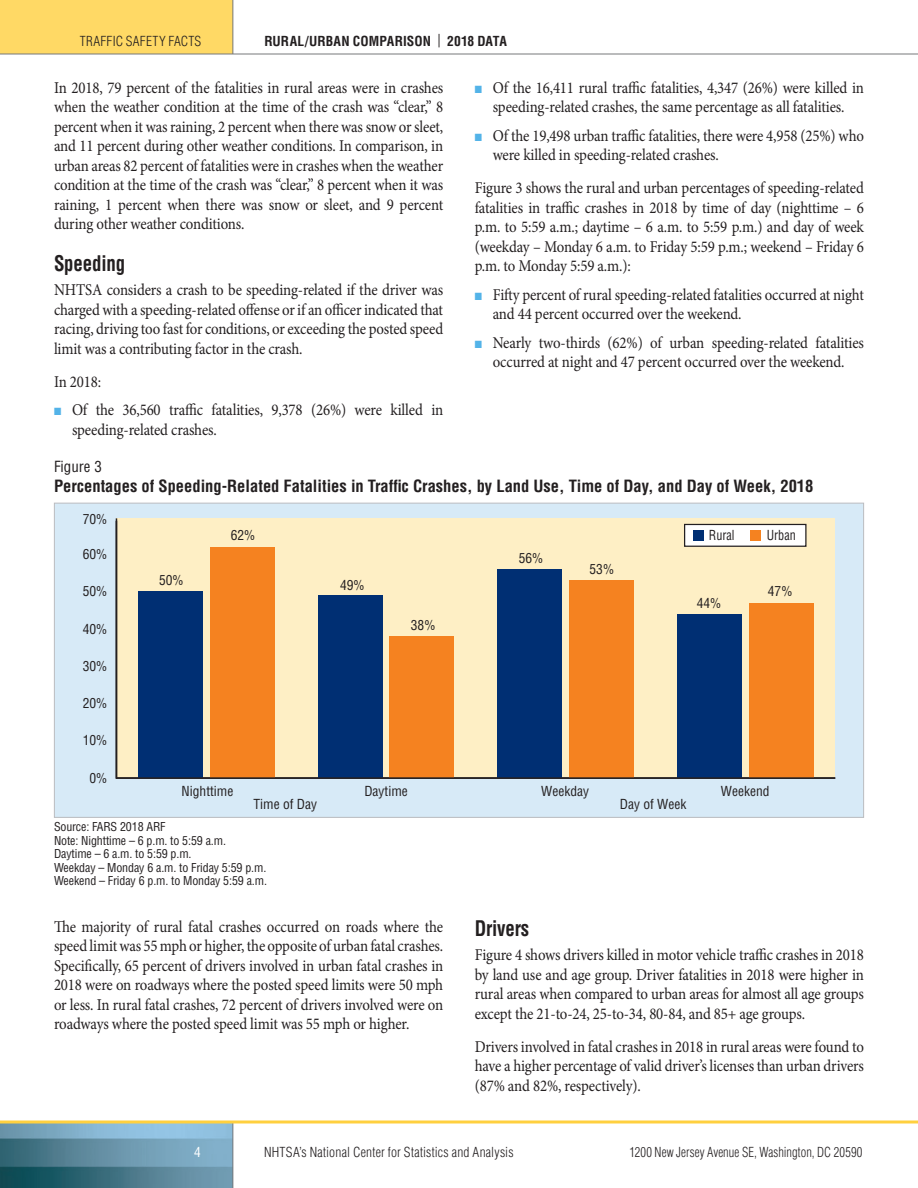
<style>
.page{position:relative;width:918px;height:1188px;background:#fff}
.page>*{position:absolute;margin:0;border:0;box-sizing:border-box;transform-origin:0 0}
.HeadA{font:700 condensed 21px "Helvetica LT Std";letter-spacing:-.01em;color:#231f20;scale:.9 1}
.Body{font:16.5px/19.5px "Minion Pro";letter-spacing:-.01em;color:#231f20;text-align:justify;scale:.9 1}
.Table___Figure_Title{font:700 condensed 16.5px "Helvetica LT Std";color:#231f20}
.Table___Figure_Numbe{font:condensed 15px "Helvetica LT Std";color:#231f20}
.t1{font:condensed 13.5px "Helvetica LT Std";color:#231f20}
.t2{font:300 condensed 13.5px "Helvetica LT Std";letter-spacing:.01em;color:#231f20}
.t3{font:300 condensed 13.5px "Helvetica LT Std";letter-spacing:.01em;color:#231f20;scale:.93 1}
.t4{font:700 condensed 13.5px "Helvetica LT Std";letter-spacing:.005em;color:#231f20}
.t5{font:condensed 13.5px "Helvetica LT Std";color:#231f20;scale:.9 1}
.t6{font:condensed 13.5px "Helvetica LT Std";color:#fff}
.Table__Figure_Foote{font:condensed 12px/13.5px "Helvetica LT Std";letter-spacing:-.01em;color:#231f20}
.Body-2{font:condensed 12px "Helvetica LT Std";letter-spacing:-.01em;color:#231f20}
.s1{font-weight:400}
.s2{color:#53b3e8}
</style>
<div class="page">
<div style="left:0;top:0;width:233px;height:54px;background:#ffd965"></div>
<img style="left:0;top:1124px;width:232px;height:64px">
<hr style="left:232px;top:1122px;width:1px;height:66px;background:#76787b">
<hr style="left:232px;top:0;width:1px;height:54px;background:#76787b">
<svg style="left:0;top:1120px;width:918px;height:4px;background:#fbd96d"></svg>
<hr style="left:0;top:54px;width:918px;height:1px;background:#76787b">
<div style="left:54px;top:503px;width:810px;height:314px;background:#d7eaf7"></div>
<div style="left:116px;top:518px;width:719px;height:260px;background:#feefc5"></div>
<hr style="left:116px;top:518px;width:1px;height:261px;background:#231f20">
<div style="left:138px;top:592px;width:65px;height:186px;background:#002f73"></div>
<div style="left:318px;top:596px;width:64px;height:182px;background:#002f73"></div>
<div style="left:497px;top:570px;width:65px;height:208px;background:#002f73"></div>
<div style="left:677px;top:614px;width:65px;height:164px;background:#002f73"></div>
<div style="left:210px;top:547px;width:65px;height:231px;background:#f58220"></div>
<div style="left:390px;top:637px;width:64px;height:141px;background:#f58220"></div>
<div style="left:569px;top:581px;width:65px;height:197px;background:#f58220"></div>
<div style="left:749px;top:603px;width:65px;height:175px;background:#f58220"></div>
<hr style="left:116px;top:777px;width:719px;height:2px;background:#231f20">
<div style="left:684px;top:524px;width:123px;height:23px;background:#fff;border:1px solid #231f20"></div>
<div style="left:750px;top:530px;width:10px;height:10px;background:#f58220"></div>
<div style="left:693px;top:530px;width:11px;height:10px;background:#002f73"></div>
<p class="t2" style="left:80px;top:32px;width:123px">TRAFFIC SAFETY FACTS</p>
<p class="t4" style="left:264px;top:32px;width:244px">RURAL/URBAN COMPARISON <span class="s1">|</span> 2018 DATA</p>
<p class="Body" style="left:54px;top:78px;width:434px">In 2018, 79 percent of the fatalities in rural areas were in crashes when the weather condition at the time of the crash was “clear,” 8 percent when it was raining, 2 percent when there was snow or sleet, and 11 percent during other weather conditions. In comparison, in urban areas 82 percent of fatalities were in crashes when the weather condition at the time of the crash was “clear,” 8 percent when it was raining, 1 percent when there was snow or sleet, and 9 percent during other weather conditions.</p>
<h2 class="HeadA" style="left:54px;top:251px;width:81px">Speeding</h2>
<p class="Body" style="left:54px;top:281px;width:434px">NHTSA considers a crash to be speeding-related if the driver was charged with a speeding-related offense or if an officer indicated that racing, driving too fast for conditions, or exceeding the posted speed limit was a contributing factor in the crash.</p>
<p class="Body" style="left:54px;top:372px;width:54px">In 2018:</p>
<p class="Body" style="left:72px;top:401px;width:414px;text-indent:-18px"><span class="s2">■</span> Of the 36,560 traffic fatalities, 9,378 (26%) were killed in speeding-related crashes.</p>
<p class="Body" style="left:475px;top:78px;width:434px;text-align:center"><span class="s2">■</span> Of the 16,411 rural traffic fatalities, 4,347 (26%) were killed in speeding-related crashes, the same percentage as all fatalities.</p>
<p class="Body" style="left:493px;top:126px;width:414px;text-indent:-18px"><span class="s2">■</span> Of the 19,498 urban traffic fatalities, there were 4,958 (25%) who were killed in speeding-related crashes.</p>
<p class="Body" style="left:475px;top:179px;width:434px">Figure 3 shows the rural and urban percentages of speeding-related fatalities in traffic crashes in 2018 by time of day (nighttime – 6 p.m. to 5:59 a.m.; daytime – 6 a.m. to 5:59 p.m.) and day of week (weekday – Monday 6 a.m. to Friday 5:59 p.m.; weekend – Friday 6 p.m. to Monday 5:59 a.m.):</p>
<p class="Body" style="left:493px;top:285px;width:414px;text-indent:-18px"><span class="s2">■</span> Fifty percent of rural speeding-related fatalities occurred at night and 44 percent occurred over the weekend.</p>
<p class="Body" style="left:475px;top:333px;width:434px;text-align:center"><span class="s2">■</span> Nearly two-thirds (62%) of urban speeding-related fatalities occurred at night and 47 percent occurred over the weekend.</p>
<p class="Table___Figure_Numbe" style="left:54px;top:458px;width:49px">Figure 3</p>
<p class="Table___Figure_Title" style="left:54px;top:476px;width:761px">Percentages of Speeding-Related Fatalities in Traffic Crashes, by Land Use, Time of Day, and Day of Week, 2018</p>
<p class="t1" style="left:83px;top:510px;width:26px">70%</p>
<p class="t1" style="left:83px;top:546px;width:26px">60%</p>
<p class="t1" style="left:83px;top:583px;width:26px">50%</p>
<p class="t1" style="left:83px;top:620px;width:26px">40%</p>
<p class="t1" style="left:83px;top:658px;width:26px">30%</p>
<p class="t1" style="left:83px;top:695px;width:26px">20%</p>
<p class="t1" style="left:83px;top:732px;width:26px">10%</p>
<p class="t1" style="left:89px;top:769px;width:19px">0%</p>
<p class="t1" style="left:159px;top:572px;width:26px">50%</p>
<p class="t1" style="left:231px;top:527px;width:26px">62%</p>
<p class="t1" style="left:340px;top:576px;width:26px">49%</p>
<p class="t1" style="left:411px;top:617px;width:26px">38%</p>
<p class="t1" style="left:519px;top:549px;width:26px">56%</p>
<p class="t1" style="left:590px;top:561px;width:26px">53%</p>
<p class="t5" style="left:709px;top:527px;width:30px">Rural</p>
<p class="t5" style="left:767px;top:527px;width:34px">Urban</p>
<p class="t1" style="left:697px;top:595px;width:26px">44%</p>
<p class="t1" style="left:768px;top:583px;width:26px">47%</p>
<p class="t1" style="left:182px;top:783px;width:53px">Nighttime</p>
<p class="t1" style="left:364px;top:783px;width:45px">Daytime</p>
<p class="t1" style="left:541px;top:783px;width:49px">Weekday</p>
<p class="t1" style="left:721px;top:783px;width:50px">Weekend</p>
<p class="t1" style="left:253px;top:796px;width:65px">Time of Day</p>
<p class="t1" style="left:620px;top:796px;width:68px">Day of Week</p>
<p class="Body-2" style="left:54px;top:819px;width:113px">Source: FARS 2018 ARF</p>
<p class="Table__Figure_Foote" style="left:54px;top:834px;width:215px">Note: Nighttime – 6 p.m. to 5:59 a.m.<br>Daytime – 6 a.m. to 5:59 p.m.<br>Weekday – Monday 6 a.m. to Friday 5:59 p.m.<br>Weekend – Friday 6 p.m. to Monday 5:59 a.m.</p>
<p class="Body" style="left:54px;top:917px;width:434px">The majority of rural fatal crashes occurred on roads where the speed limit was 55 mph or higher, the opposite of urban fatal crashes.<br>Specifically, 65 percent of drivers involved in urban fatal crashes in 2018 were on roadways where the posted speed limits were 50 mph or less. In rural fatal crashes, 72 percent of drivers involved were on roadways where the posted speed limit was 55 mph or higher.</p>
<h2 class="HeadA" style="left:475px;top:915px;width:62px">Drivers</h2>
<p class="Body" style="left:475px;top:945px;width:434px">Figure 4 shows drivers killed in motor vehicle traffic crashes in 2018 by land use and age group. Driver fatalities in 2018 were higher in rural areas when compared to urban areas for almost all age groups except the 21-to-24, 25-to-34, 80-84, and 85+ age groups.</p>
<p class="Body" style="left:475px;top:1037px;width:434px">Drivers involved in fatal crashes in 2018 in rural areas were found to have a higher percentage of valid driver’s licenses than urban drivers (87% and 82%, respectively).</p>
<p class="t6" style="left:194px;top:1144px;width:8px">4</p>
<p class="t2" style="left:264px;top:1144px;width:251px">NHTSA’s National Center for Statistics and Analysis</p>
<p class="t3" style="left:630px;top:1144px;width:252px">1200 New Jersey Avenue SE, Washington, DC 20590</p>
</div>
